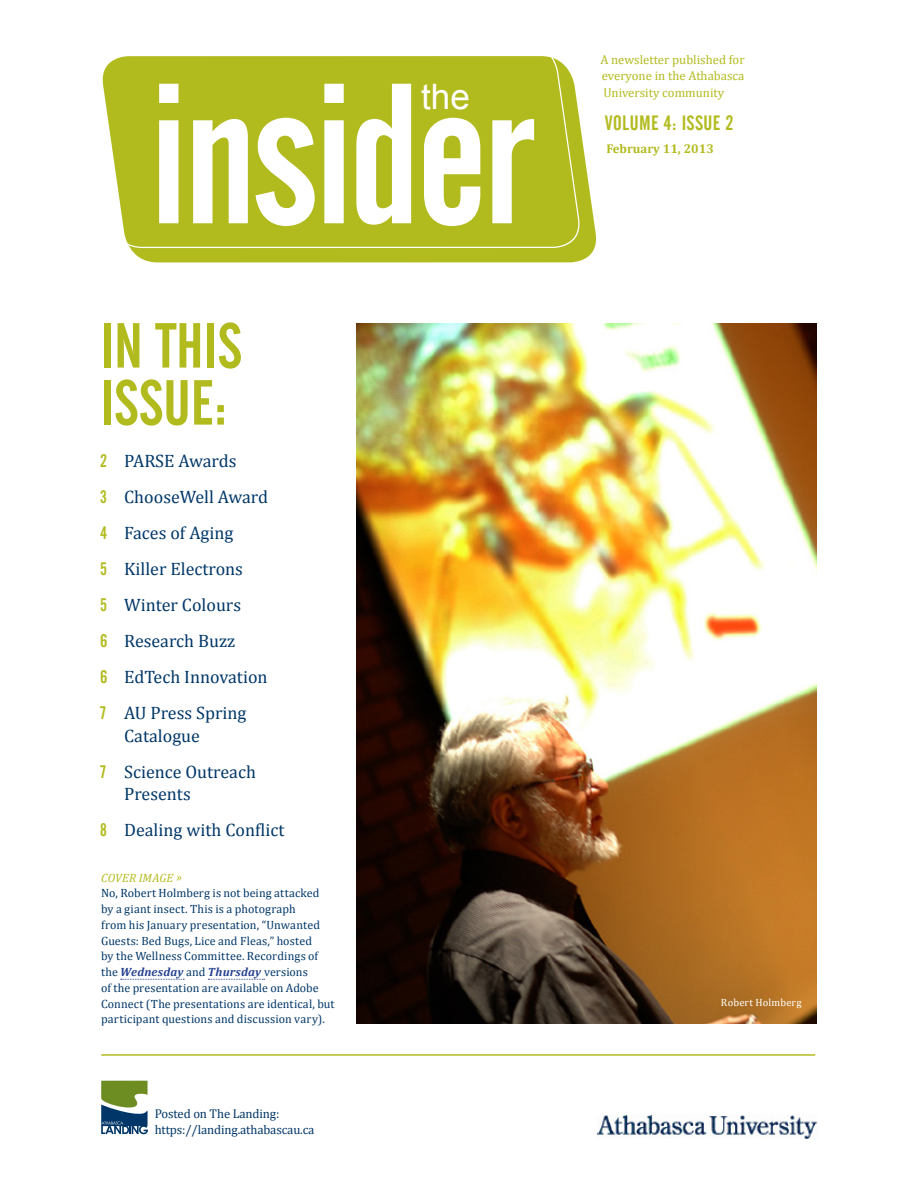
<style>
.page{position:relative;width:918px;height:1188px;background:#fff}
.page>*{position:absolute;margin:0;border:0;box-sizing:border-box;transform-origin:0 0}
.t1{font:197.7px "Alternate Gothic No 2 BT";letter-spacing:-.02em;color:#fff}
.t2{font:63px/57px "Alternate Gothic No 2 BT";color:#b2bb1e}
.t3{font:35.1px "Arial";color:#fff}
.t4{font:20.7px "Alternate Gothic No 2 BT";letter-spacing:.02em;color:#b2bb1e}
.t5{font:18px/36px "Cambria";color:#003768}
.t6{font:12.75px/16.5px "Cambria";color:#b2bb1e;text-align:justify}
.t7{font:12.75px/16.5px "Cambria";letter-spacing:-.01em;color:#003768}
.t8{font:700 12.75px "Cambria";color:#b2bb1e}
.t9{font:12px/15.8px "Cambria";letter-spacing:.01em;color:#003768}
.t10{font:italic 12px "Cambria";letter-spacing:.005em;color:#b2bb1e}
.t11{font:10.5px "Cambria";letter-spacing:.015em;color:#fff}
.s1{font-family:"Alternate Gothic No 2 BT";color:#b2bb1e}
.s2{font-weight:700;font-style:italic;color:#25408f}
</style>
<div class="page">
<svg style="left:131px;top:152px;width:465px;height:110px;background:#b9c133"></svg>
<div style="left:102px;top:56px;width:482px;height:193px;background:#b2bb1e"></div>
<hr style="left:101px;top:1054px;width:714px;height:2px;background:#b2bb1e">
<svg style="left:121px;top:979px;width:63px;height:1px"></svg>
<svg style="left:208px;top:979px;width:57px;height:1px"></svg>
<img style="left:356px;top:323px;width:461px;height:700px">
<svg style="left:101px;top:1081px;width:47px;height:53px"></svg>
<img style="left:598px;top:1115px;width:220px;height:23px">
<h1 class="t1" style="left:150px;top:45px;width:387px">INSIDER</h1>
<h3 class="t3" style="left:421px;top:74px;width:50px">the</h3>
<h2 class="t2" style="left:100px;top:318px;width:144px">IN THIS<br>ISSUE:</h2>
<h3 class="t5" style="left:100px;top:443px;width:169px"><span class="s1">2</span> PARSE Awards<br><span class="s1">3</span> ChooseWell Award<br><span class="s1">4</span> Faces of Aging<br><span class="s1">5</span> Killer Electrons<br><span class="s1">5</span> Winter Colours<br><span class="s1">6</span> Research Buzz<br><span class="s1">6</span> EdTech Innovation<br><span class="s1">7</span> AU Press Spring</h3>
<h3 class="t5" style="left:100px;top:718px;width:157px;text-indent:24px">Catalogue<br><span class="s1">7</span> Science Outreach</h3>
<h3 class="t5" style="left:100px;top:776px;width:186px;text-indent:24px">Presents<br><span class="s1">8</span> Dealing with Conflict</h3>
<p class="t10" style="left:101px;top:870px;width:82px">COVER IMAGE »</p>
<p class="t9" style="left:101px;top:885px;width:235px">No, Robert Holmberg is not being attacked by a giant insect. This is a photograph<br>from his January presentation, “Unwanted Guests: Bed Bugs, Lice and Fleas,” hosted<br>by the Wellness Committee. Recordings of the <span class="s2">Wednesday</span> and <span class="s2">Thursday</span> versions<br>of the presentation are available on Adobe Connect (The presentations are identical, but participant questions and discussion vary).</p>
<p class="t7" style="left:155px;top:1105px;width:161px">Posted on The Landing: https://landing.athabascau.ca</p>
<p class="t6" style="left:600px;top:51px;width:146px">A newsletter published for everyone in the Athabasca University community</p>
<h3 class="t4" style="left:605px;top:111px;width:130px">VOLUME 4: ISSUE 2</h3>
<p class="t8" style="left:606px;top:140px;width:109px">February 11, 2013</p>
<p class="t11" style="left:721px;top:997px;width:82px">Robert Holmberg</p>
</div>
